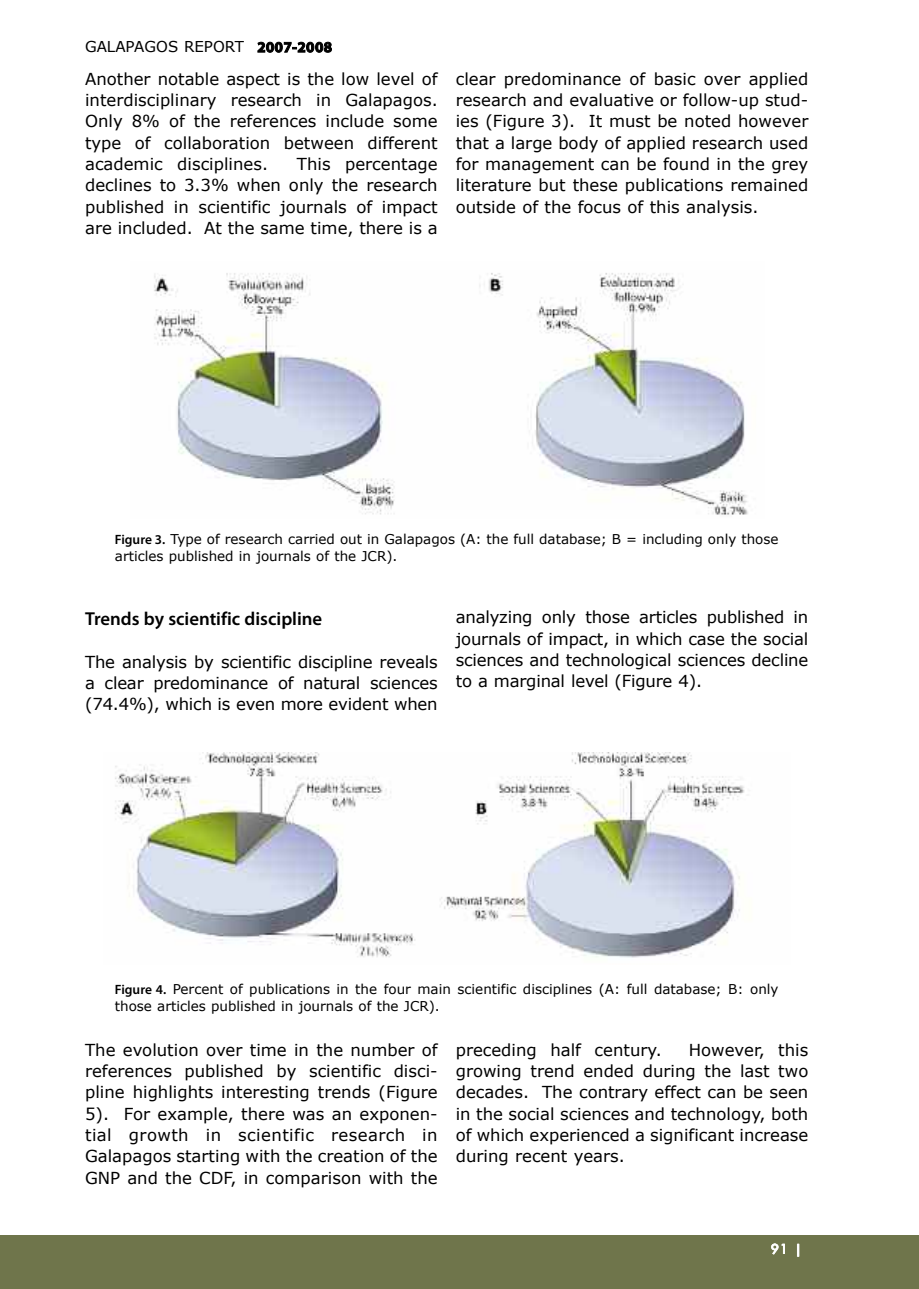
<style>
.page{position:relative;width:919px;height:1289px;background:#fff}
.page>*{position:absolute;margin:0;border:0;box-sizing:border-box;transform-origin:0 0}
.t1{font:600 18.75px "Myriad Pro";color:#000}
.t2{font:16.5px/21.3px "Verdana";color:#000;text-align:justify}
.t3{font:15px "Verdana";color:#000}
.t4{font:13.5px/16.4px "Verdana";color:#000}
.t5{font:500 13.5px "Futura";color:#fff}
.s1{font-family:"Myriad Pro";font-weight:700}
.s2{font-family:"Myriad Pro";font-weight:600}
</style>
<div class="page">
<div style="left:0;top:1234px;width:918px;height:54px;background:#6f754b"></div>
<img style="left:154px;top:273px;width:594px;height:242px">
<img style="left:115px;top:753px;width:630px;height:205px">
<p class="t3" style="left:85px;top:37px;width:248px">GALAPAGOS REPORT <span class="s1">2007-2008</span></p>
<p class="t2" style="left:85px;top:67px;width:354px">Another notable aspect is the low level of interdisciplinary research in Galapagos.<br>Only 8% of the references include some type of collaboration between different academic disciplines.</p>
<p class="t2" style="left:85px;top:153px;width:354px;text-indent:212px">This percentage declines to 3.3% when only the research published in scientific journals of impact are included. At the same time, there is a</p>
<p class="t2" style="left:455px;top:67px;width:354px">clear predominance of basic over applied research and evaluative or follow-up stud&shy;ies (Figure 3). It must be noted however that a large body of applied research used for management can be found in the grey literature but these publications remained outside of the focus of this analysis.</p>
<p class="t4" style="left:115px;top:531px;width:665px"><span class="s2">Figure 3.</span> Type of research carried out in Galapagos (A: the full database; B = including only those articles published in journals of the JCR).</p>
<p class="t1" style="left:85px;top:611px;width:239px">Trends by scientific discipline</p>
<p class="t2" style="left:85px;top:650px;width:354px">The analysis by scientific discipline reveals a clear predominance of natural sciences (74.4%), which is even more evident when</p>
<p class="t2" style="left:455px;top:606px;width:354px">analyzing only those articles published in journals of impact, in which case the social sciences and technological sciences decline to a marginal level (Figure 4).</p>
<p class="t4" style="left:115px;top:980px;width:665px"><span class="s2">Figure 4.</span> Percent of publications in the four main scientific disciplines (A: full database; B: only those articles published in journals of the JCR).</p>
<p class="t2" style="left:85px;top:1038px;width:354px">The evolution over time in the number of references published by scientific disci&shy;pline highlights interesting trends (Figure 5). For example, there was an exponen&shy;tial growth in scientific research in Galapagos starting with the creation of the GNP and the CDF, in comparison with the</p>
<p class="t2" style="left:455px;top:1038px;width:207px">preceding half century.</p>
<p class="t2" style="left:455px;top:1038px;width:354px;text-indent:233px">However, this growing trend ended during the last two decades. The contrary effect can be seen in the social sciences and technology, both of which experienced a significant increase during recent years.</p>
<p class="t5" style="left:770px;top:1239px;width:33px">91 |</p>
</div>
